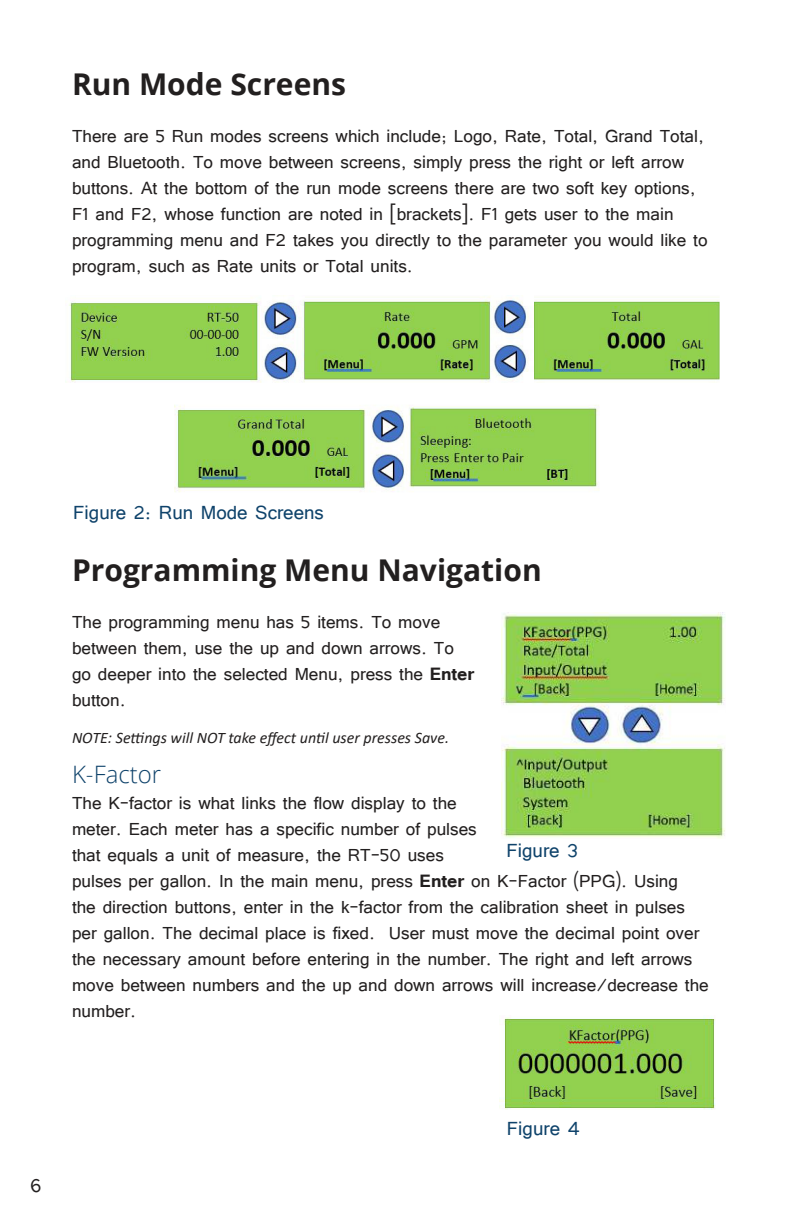
<style>
.page{position:relative;width:792px;height:1224px;background:#fff}
.page>*{position:absolute;margin:0;border:0;box-sizing:border-box;transform-origin:0 0}
.t1{font:700 30px "Open Sans";color:#221f1f}
.t2{font:24px "Tunga";color:#0f436b}
.t3{font:300 24px "Open Sans";color:#0f436b}
.t4{font:24px "Tunga";color:#221f1f}
.t5{font:22px/26px "Tunga";color:#221f1f}
.t6{font:italic 16px "Calibri";color:#221f1f}
.s1{font-weight:700}
</style>
<div class="page">
<img style="left:69px;top:296px;width:651px;height:196px">
<img style="left:500px;top:1017px;width:216px;height:93px">
<img style="left:501px;top:612px;width:224px;height:226px">
<h1 class="t1" style="left:72px;top:63px;width:276px">Run Mode Screens</h1>
<p class="t5" style="left:72px;top:123px;width:637px">There are 5 Run modes screens which include; Logo, Rate, Total, Grand Total, and Bluetooth. To move between screens, simply press the right or left arrow buttons. At the bottom of the run mode screens there are two soft key options, F1 and F2, whose function are noted in [brackets]. F1 gets user to the main programming menu and F2 takes you directly to the parameter you would like to program, such as Rate units or Total units.</p>
<p class="t2" style="left:73px;top:501px;width:252px">Figure 2: Run Mode Screens</p>
<h1 class="t1" style="left:72px;top:549px;width:471px">Programming Menu Navigation</h1>
<p class="t5" style="left:72px;top:609px;width:404px">The programming menu has 5 items. To move between them, use the up and down arrows. To go deeper into the selected Menu, press the <span class="s1">Enter </span>button.</p>
<p class="t6" style="left:72px;top:727px;width:379px">NOTE: SetÝngs will NOT take effect until user presses Save.</p>
<p class="t3" style="left:72px;top:765px;width:91px">K-Factor</p>
<p class="t5" style="left:72px;top:790px;width:638px">The K-factor is what links the flow display to the<br>meter. Each meter has a specific number of pulses<br>that equals a unit of measure, the RT-50 uses<br>pulses per gallon. In the main menu, press <span class="s1">Enter</span> on K-Factor (PPG). Using<br>the direction buttons, enter in the k-factor from the calibration sheet in pulses per gallon. The decimal place is fixed. User must move the decimal point over the necessary amount before entering in the number. The right and left arrows move between numbers and the up and down arrows will increase/decrease the number.</p>
<p class="t2" style="left:506px;top:839px;width:73px">Figure 3</p>
<p class="t4" style="left:30px;top:1174px;width:13px">6</p>
<p class="t2" style="left:507px;top:1117px;width:75px">Figure 4</p>
</div>
